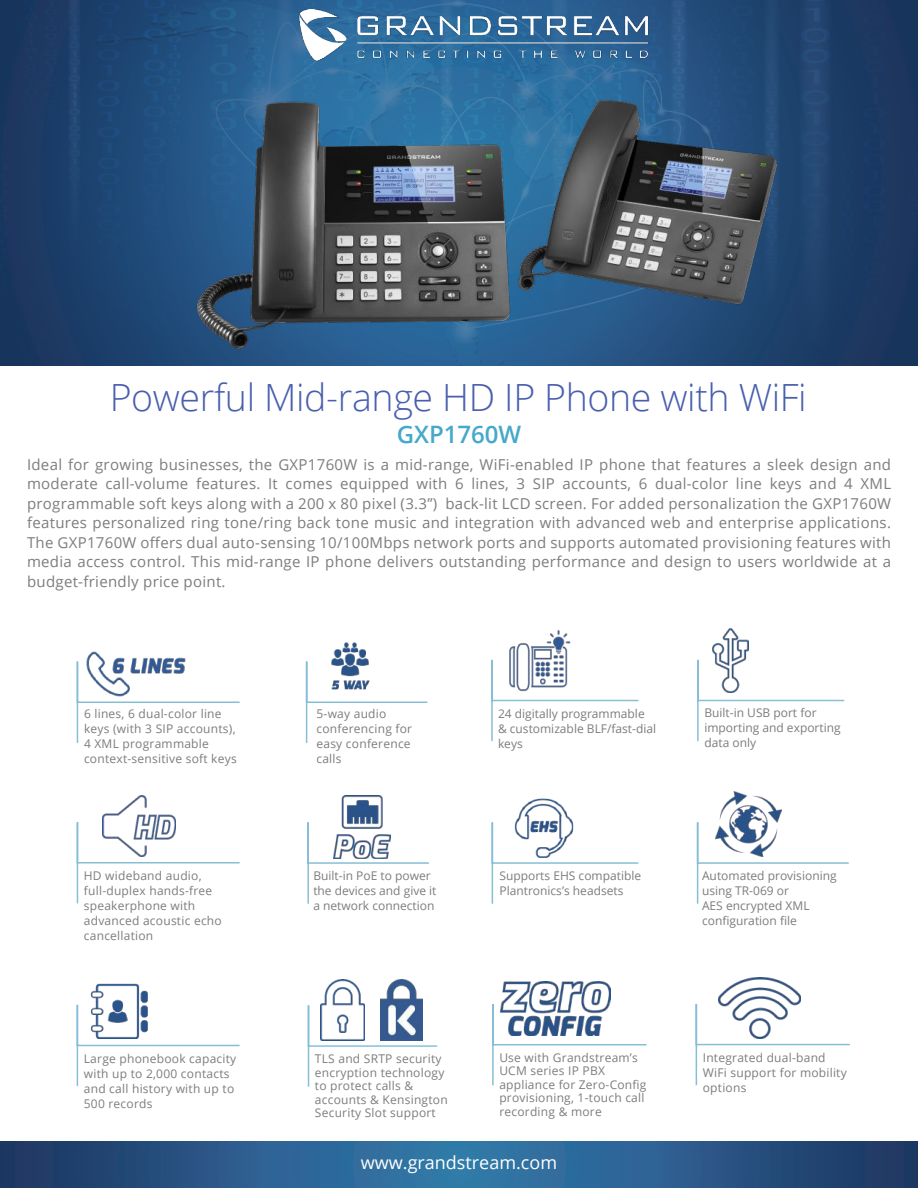
<style>
.page{position:relative;width:918px;height:1188px;background:#fff}
.page>*{position:absolute;margin:0;border:0;box-sizing:border-box;transform-origin:0 0}
.t1{font:300 37.5px "Open Sans";letter-spacing:-.01em;color:#495fad}
.t2{font:600 24px "Open Sans";color:#46a8ca}
.t3{font:18px "Open Sans";color:#fff}
.t4{font:15px/19.5px "Open Sans";letter-spacing:.02em;color:#7d7c7e;text-align:justify}
.t5{font:12px/15px "Open Sans";letter-spacing:.02em;color:#7d7c7e}
.t6{font:12px/15px "Open Sans";color:#7d7c7e}
</style>
<div class="page">
<img style="left:0;top:0;width:918px;height:365px">
<img style="left:177px;top:92px;width:398px;height:265px">
<img style="left:291px;top:10px;width:362px;height:53px">
<img style="left:102px;top:796px;width:73px;height:25px">
<img style="left:331px;top:642px;width:38px;height:18px">
<img style="left:509px;top:630px;width:62px;height:28px">
<img style="left:719px;top:791px;width:62px;height:30px">
<img style="left:86px;top:652px;width:100px;height:8px">
<img style="left:713px;top:629px;width:35px;height:29px">
<img style="left:341px;top:796px;width:42px;height:25px">
<img style="left:516px;top:798px;width:57px;height:23px">
<svg style="left:0;top:1142px;width:918px;height:46px;background:#295988"></svg>
<svg style="left:76px;top:660px;width:164px;height:83px"></svg>
<svg style="left:305px;top:660px;width:123px;height:83px"></svg>
<svg style="left:491px;top:658px;width:148px;height:84px"></svg>
<svg style="left:697px;top:658px;width:148px;height:84px"></svg>
<svg style="left:76px;top:821px;width:164px;height:83px"></svg>
<svg style="left:307px;top:821px;width:122px;height:83px"></svg>
<svg style="left:491px;top:821px;width:148px;height:83px"></svg>
<svg style="left:696px;top:821px;width:153px;height:83px"></svg>
<img style="left:481px;top:81px;width:308px;height:242px">
<img style="left:90px;top:983px;width:58px;height:20px">
<svg style="left:76px;top:1003px;width:164px;height:84px"></svg>
<img style="left:501px;top:981px;width:110px;height:22px">
<svg style="left:492px;top:1003px;width:155px;height:83px"></svg>
<img style="left:321px;top:979px;width:44px;height:25px">
<svg style="left:307px;top:1004px;width:131px;height:83px"></svg>
<img style="left:380px;top:979px;width:42px;height:61px">
<img style="left:718px;top:978px;width:82px;height:24px">
<svg style="left:695px;top:1002px;width:155px;height:84px"></svg>
<h1 class="t1" style="left:110px;top:371px;width:699px">Powerful Mid-range HD IP Phone with WiFi</h1>
<p class="t4" style="left:27px;top:454px;width:866px">Ideal for growing businesses, the GXP1760W is a mid-range, WiFi-enabled IP phone that features a sleek design and moderate call-volume features. It comes equipped with 6 lines, 3 SIP accounts, 6 dual-color line keys and 4 XML programmable soft keys along with a 200 x 80 pixel (3.3”) back-lit LCD screen. For added personalization the GXP1760W features personalized ring tone/ring back tone music and integration with advanced web and enterprise applications.<br>The GXP1760W offers dual auto-sensing 10/100Mbps network ports and supports automated provisioning features with media access control. This mid-range IP phone delivers outstanding performance and design to users worldwide at a budget-friendly price point.</p>
<h2 class="t2" style="left:397px;top:418px;width:126px">GXP1760W</h2>
<p class="t5" style="left:84px;top:706px;width:154px">6 lines, 6 dual-color line keys (with 3 SIP accounts),<br>4 XML programmable context-sensitive soft keys</p>
<p class="t5" style="left:316px;top:706px;width:97px">5-way audio conferencing for easy conference calls</p>
<p class="t6" style="left:498px;top:706px;width:160px">24 digitally programmable &amp; customizable BLF/fast-dial keys</p>
<p class="t6" style="left:704px;top:705px;width:138px">Built-in USB port for importing and exporting data only</p>
<p class="t5" style="left:84px;top:868px;width:139px">HD wideband audio, full-duplex hands-free speakerphone with advanced acoustic echo cancellation</p>
<p class="t6" style="left:313px;top:868px;width:125px">Built-in PoE to power the devices and give it a network connection</p>
<p class="t6" style="left:500px;top:868px;width:143px">Supports EHS compatible<br>Plantronics’s headsets</p>
<p class="t6" style="left:702px;top:868px;width:136px">Automated provisioning using TR-069 or<br>AES encrypted XML configuration file</p>
<p class="t5" style="left:315px;top:1052px;width:134px;line-height:13.5px">TLS and SRTP security encryption technology to protect calls &amp; accounts &amp; Kensington<br>Security Slot support</p>
<p class="t5" style="left:703px;top:1050px;width:146px">Integrated dual-band<br>WiFi support for mobility options</p>
<p class="t5" style="left:84px;top:1050px;width:154px">Large phonebook capacity with up to 2,000 contacts and call history with up to<br>500 records</p>
<p class="t5" style="left:499px;top:1050px;width:149px;line-height:13.5px">Use with Grandstream’s<br>UCM series IP PBX appliance for Zero-Config provisioning, 1-touch call recording &amp; more</p>
<p class="t3" style="left:361px;top:1151px;width:198px">www.grandstream.com</p>
</div>
